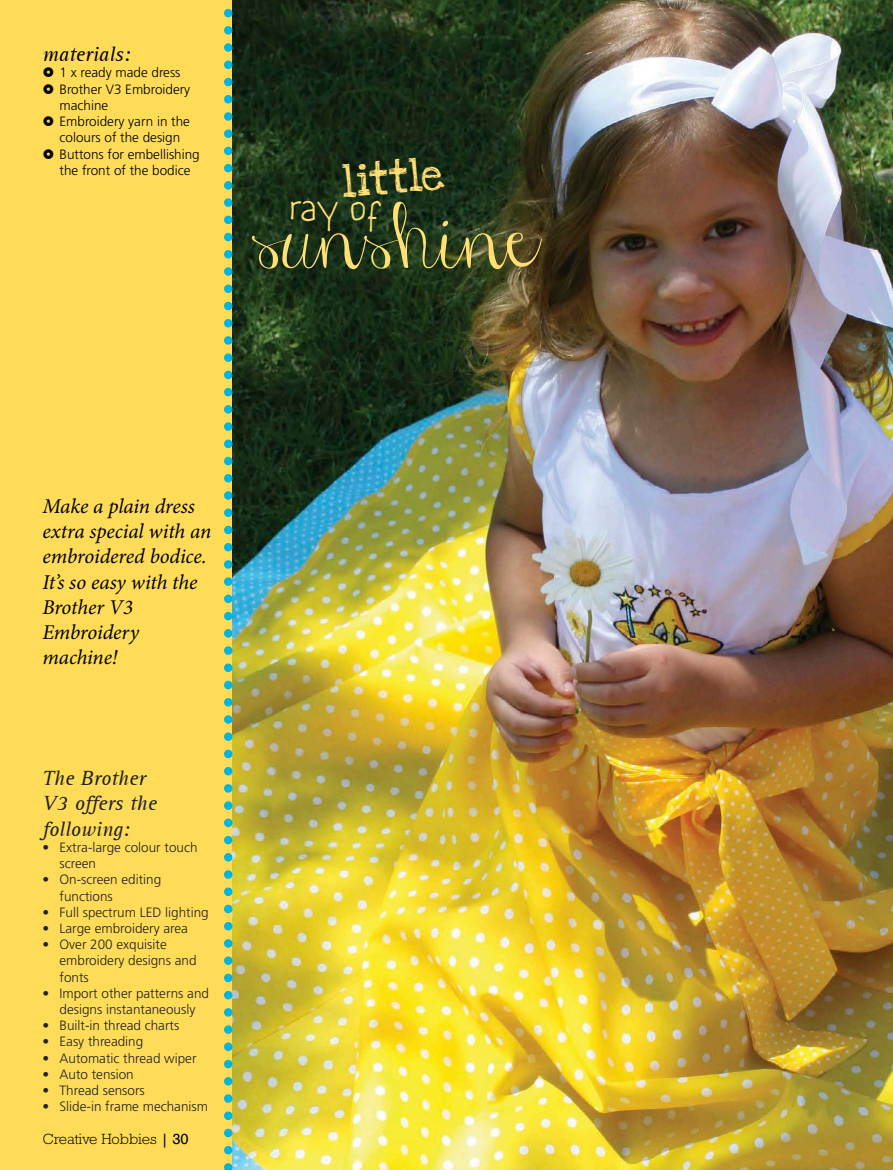
<style>
.page{position:relative;width:893px;height:1170px;background:#fff}
.page>*{position:absolute;margin:0;border:0;box-sizing:border-box;transform-origin:0 0}
.t1{font:80.7px "Janda Stylish Script";color:#ffe075}
.t2{font:32.4px "Love Ya Like A Sister";color:#ffe075}
.t3{font:32.4px "marivihandwriting";color:#ffe075}
.t4{font:italic 21px/25.2px "Minion Pro";letter-spacing:-.01em;color:#000}
.t5{font:italic 21px/25.2px "AT Rotis Serif";color:#222}
.t6{font:italic 21px "AT Rotis Serif";color:#000}
.t7{font:300 15px "Rockwell Std";color:#000}
.t8{font:300 13.5px/16.2px "Frutiger LT Std";color:#222}
.t9{font:300 13.5px/16.2px "Frutiger LT Std";color:#000}
.s1{font-family:"Rockwell";font-weight:400}
</style>
<div class="page">
<img style="left:232px;top:0;width:661px;height:1169px">
<div style="left:0;top:0;width:231px;height:1169px;background:#ffdc58"></div>
<svg style="left:224px;top:0;width:8px;height:1170px"></svg>
<p class="t6" style="left:43px;top:43px;width:89px">materials:</p>
<p class="t9" style="left:60px;top:65px;width:123px">1 x ready made dress</p>
<p class="t9" style="left:60px;top:81px;width:132px">Brother V3 Embroidery machine</p>
<p class="t9" style="left:60px;top:113px;width:132px">Embroidery yarn in the colours of the design</p>
<p class="t9" style="left:60px;top:146px;width:142px">Buttons for embellishing the front of the bodice</p>
<p class="t2" style="left:340px;top:156px;width:103px;rotate:-5deg">little</p>
<p class="t1" style="left:249px;top:173px;width:289px">sunshine</p>
<p class="t3" style="left:289px;top:186px;width:94px">ray of</p>
<p class="t4" style="left:43px;top:493px;width:170px">Make a plain dress extra special with an embroidered bodice.<br>It’s so easy with the<br>Brother V3<br>Embroidery machine!</p>
<p class="t5" style="left:43px;top:766px;width:116px">The Brother<br>V3 offers the following:</p>
<p class="t8" style="left:60px;top:839px;width:139px;text-indent:-17px">• Extra-large colour touch screen</p>
<p class="t8" style="left:60px;top:871px;width:103px;text-indent:-17px">• On-screen editing functions</p>
<p class="t8" style="left:43px;top:904px;width:168px">• Full spectrum LED lighting</p>
<p class="t8" style="left:43px;top:920px;width:147px">• Large embroidery area</p>
<p class="t8" style="left:60px;top:936px;width:139px;text-indent:-17px">• Over 200 exquisite embroidery designs and fonts</p>
<p class="t8" style="left:43px;top:985px;width:168px;text-align:center">• Import other patterns and designs instantaneously</p>
<p class="t8" style="left:43px;top:1017px;width:138px">• Built-in thread charts</p>
<p class="t8" style="left:43px;top:1033px;width:102px">• Easy threading</p>
<p class="t8" style="left:43px;top:1049px;width:156px">• Automatic thread wiper</p>
<p class="t8" style="left:43px;top:1066px;width:93px">• Auto tension</p>
<p class="t8" style="left:43px;top:1082px;width:104px">• Thread sensors</p>
<p class="t8" style="left:43px;top:1098px;width:167px">• Slide-in frame mechanism</p>
<p class="t7" style="left:43px;top:1130px;width:148px">Creative Hobbies <span class="s1">| 30</span></p>
</div>
